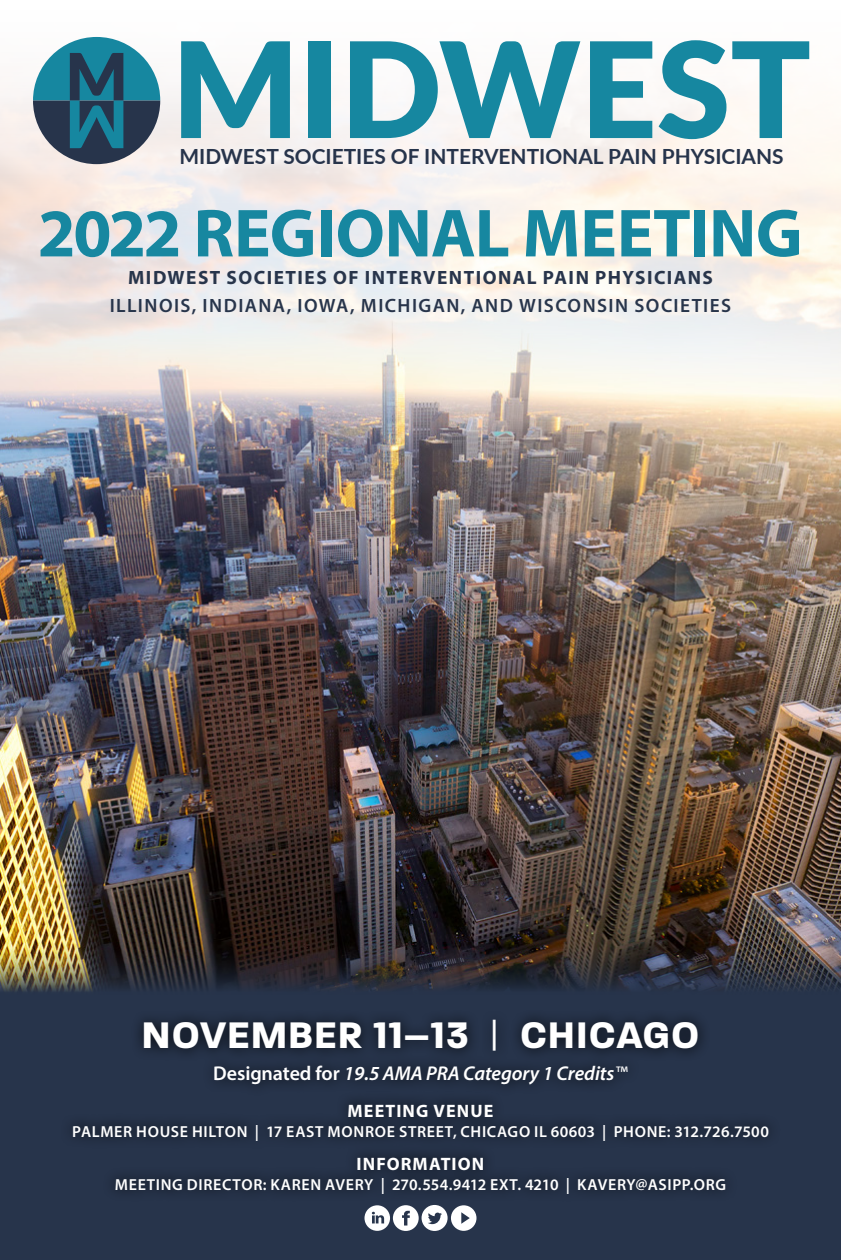
<style>
.page{position:relative;width:841px;height:1260px;background:#fff}
.page>*{position:absolute;margin:0;border:0;box-sizing:border-box;transform-origin:0 0}
.t1{font:900 132.8px "Lato";color:#1687a0}
.t2{font:700 68.6px "Myriad Pro";letter-spacing:-.005em;color:#1787a0}
.t3{font:900 65.4px "Lato";color:#27344b}
.t4{font:900 65.4px "Lato";color:#1687a0}
.t5{font:700 40px "Paralucent";letter-spacing:.025em;color:#fff}
.t6{font:700 20.8px "Lato";color:#27344b}
.t7{font:italic 600 20px "Myriad Pro";letter-spacing:-.005em;color:#fff}
.t8{font:600 19.2px "Myriad Pro";letter-spacing:.075em;color:#28354b}
.t9{font:700 19.2px "Myriad Pro";letter-spacing:.075em;color:#28354b}
.t10{font:700 18px "Myriad Pro";letter-spacing:.06em;color:#fff}
.t11{font:600 16px "Myriad Pro";letter-spacing:.045em;color:#fff}
.s1{font-weight:300}
.s2{font-style:normal}
.s3{font-weight:400}
</style>
<div class="page">
<img style="left:0;top:36px;width:841px;height:902px">
<svg style="left:0;top:938px;width:841px;height:322px;background:#2d3443"></svg>
<div style="left:130px;top:1009px;width:580px;height:88px;background:#000;opacity:.75"></div>
<svg style="left:33px;top:37px;width:127px;height:127px;background:#4d7d90"></svg>
<div style="left:60px;top:1091px;width:721px;height:114px;background:#000;opacity:.75"></div>
<svg style="left:364px;top:1205px;width:112px;height:26px"></svg>
<h3 class="t3" style="left:65px;top:28px;width:64px">M</h3>
<h3 class="t4" style="left:128px;top:174px;width:64px;rotate:-180deg">M</h3>
<h1 class="t1" style="left:172px;top:-10px;width:641px">MIDWEST</h1>
<h3 class="t6" style="left:179px;top:142px;width:605px">MIDWEST SOCIETIES OF INTERVENTIONAL PAIN PHYSICIANS</h3>
<h2 class="t2" style="left:38px;top:189px;width:766px">2022 REGIONAL MEETING</h2>
<p class="t9" style="left:128px;top:265px;width:586px">MIDWEST SOCIETIES OF INTERVENTIONAL PAIN PHYSICIANS</p>
<p class="t8" style="left:110px;top:293px;width:623px">ILLINOIS, INDIANA, IOWA, MICHIGAN, AND WISCONSIN SOCIETIES</p>
<h3 class="t5" style="left:142px;top:1011px;width:559px">NOVEMBER 11–13 <span class="s1">|</span> CHICAGO</h3>
<p class="t7" style="left:213px;top:1061px;width:416px"><span class="s2">Designated for</span> 19.5 AMA PRA Category 1 Credits<span class="s3">™</span></p>
<p class="t10" style="left:347px;top:1099px;width:147px">MEETING VENUE</p>
<p class="t11" style="left:72px;top:1121px;width:698px">PALMER HOUSE HILTON | 17 EAST MONROE STREET, CHICAGO IL 60603 | PHONE: 312.726.7500</p>
<p class="t10" style="left:356px;top:1152px;width:129px">INFORMATION</p>
<p class="t11" style="left:115px;top:1174px;width:613px">MEETING DIRECTOR: KAREN AVERY | 270.554.9412 EXT. 4210 | KAVERY@ASIPP.ORG</p>
</div>
